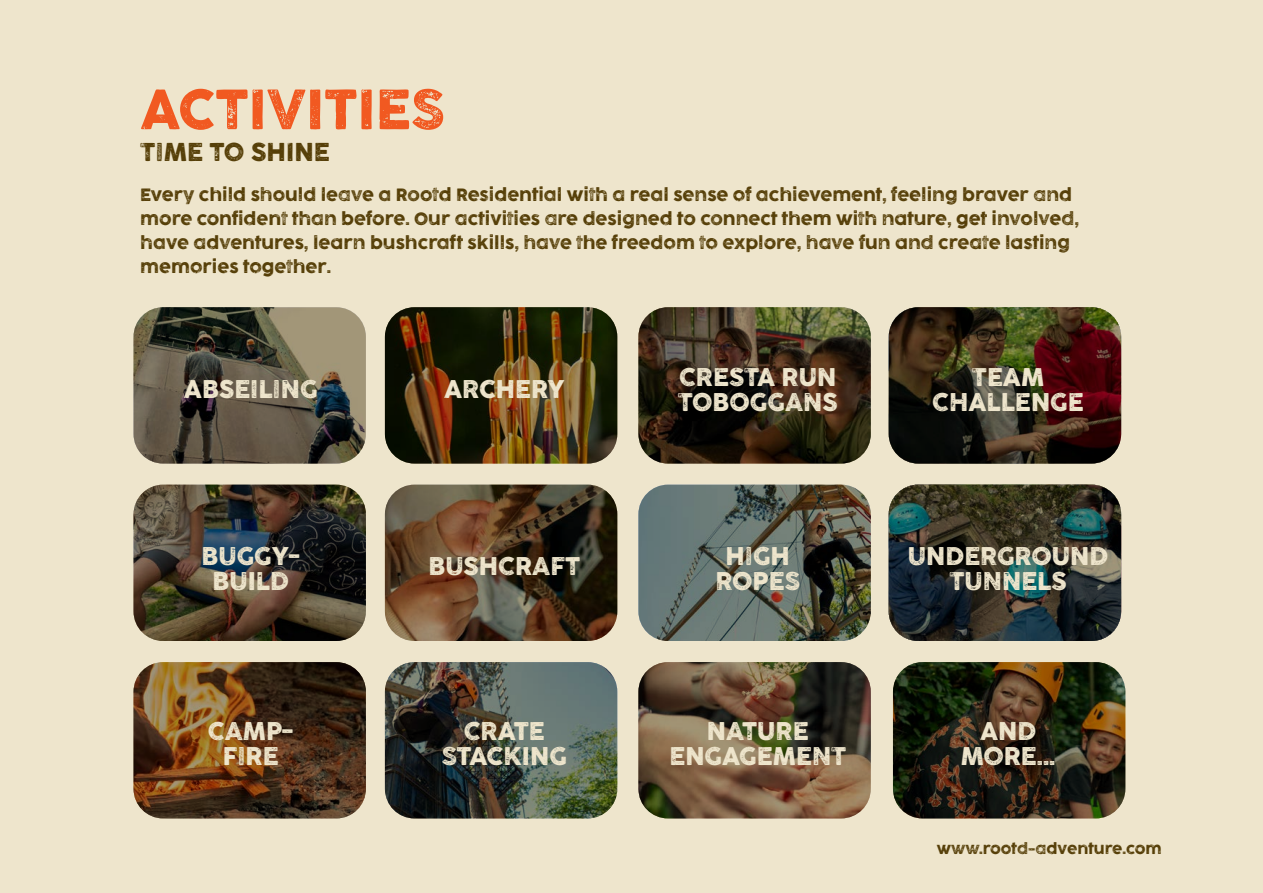
<style>
.page{position:relative;width:1263px;height:893px;background:#eee5cc}
.page>*{position:absolute;margin:0;border:0;box-sizing:border-box;transform-origin:0 0}
.t1{font:52.5px "Cocogoose Pro Letterpress";color:#f15921}
.t2{font:24px "Cocogoose Pro Letterpress";color:#563f08}
.t3{font:23.7px/25px "Cocogoose Pro Letterpress";color:#eee5cc;text-align:center}
.t4{font:16.5px/24px "Cocogoose Pro Letterpress";color:#563f08}
.t5{font:14.1px "Cocogoose Pro Letterpress";color:#563f08}
</style>
<div class="page">
<svg style="left:134px;top:307px;width:232px;height:157px"></svg>
<img style="left:134px;top:485px;width:232px;height:156px;border-radius:30px">
<svg style="left:134px;top:662px;width:232px;height:156px"></svg>
<img style="left:385px;top:307px;width:232px;height:157px;border-radius:30px">
<svg style="left:385px;top:485px;width:232px;height:156px"></svg>
<img style="left:385px;top:662px;width:232px;height:156px;border-radius:30px">
<svg style="left:638px;top:307px;width:233px;height:157px"></svg>
<img style="left:638px;top:485px;width:233px;height:156px;border-radius:30px">
<svg style="left:638px;top:662px;width:233px;height:156px"></svg>
<img style="left:893px;top:662px;width:232px;height:156px;border-radius:30px">
<svg style="left:889px;top:307px;width:232px;height:157px"></svg>
<svg style="left:889px;top:485px;width:232px;height:156px"></svg>
<p class="t1" style="left:140px;top:80px;width:306px">ACTIVITIES</p>
<p class="t2" style="left:140px;top:139px;width:191px">TIME TO SHINE</p>
<p class="t4" style="left:140px;top:183px;width:940px">Every child should leave a Rootd Residential with a real sense of achievement, feeling braver and more confident than before. Our activities are designed to connect them with nature, get involved, have adventures, learn bushcraft skills, have the freedom to explore, have fun and create lasting memories together.</p>
<p class="t3" style="left:184px;top:377px;width:135px">ABSEILING</p>
<p class="t3" style="left:201px;top:544px;width:100px">BUGGY-<br>BUILD</p>
<p class="t3" style="left:208px;top:719px;width:87px">CAMP-<br>FIRE</p>
<p class="t3" style="left:444px;top:377px;width:122px">ARCHERY</p>
<p class="t3" style="left:678px;top:365px;width:161px;text-align:left">CRESTA RUN<br>TOBOGGANS</p>
<p class="t3" style="left:932px;top:365px;width:153px">TEAM<br>CHALLENGE</p>
<p class="t3" style="left:428px;top:554px;width:153px">BUSHCRAFT</p>
<p class="t3" style="left:715px;top:545px;width:86px">HIGH<br>ROPES</p>
<p class="t3" style="left:908px;top:545px;width:202px">UNDERGROUND<br>TUNNELS</p>
<p class="t3" style="left:442px;top:719px;width:127px">CRATE<br>STACKING</p>
<p class="t3" style="left:669px;top:719px;width:178px">NATURE<br>ENGAGEMENT</p>
<p class="t3" style="left:961px;top:719px;width:96px">AND<br>MORE...</p>
<p class="t5" style="left:937px;top:840px;width:226px">www.rootd-adventure.com</p>
</div>
